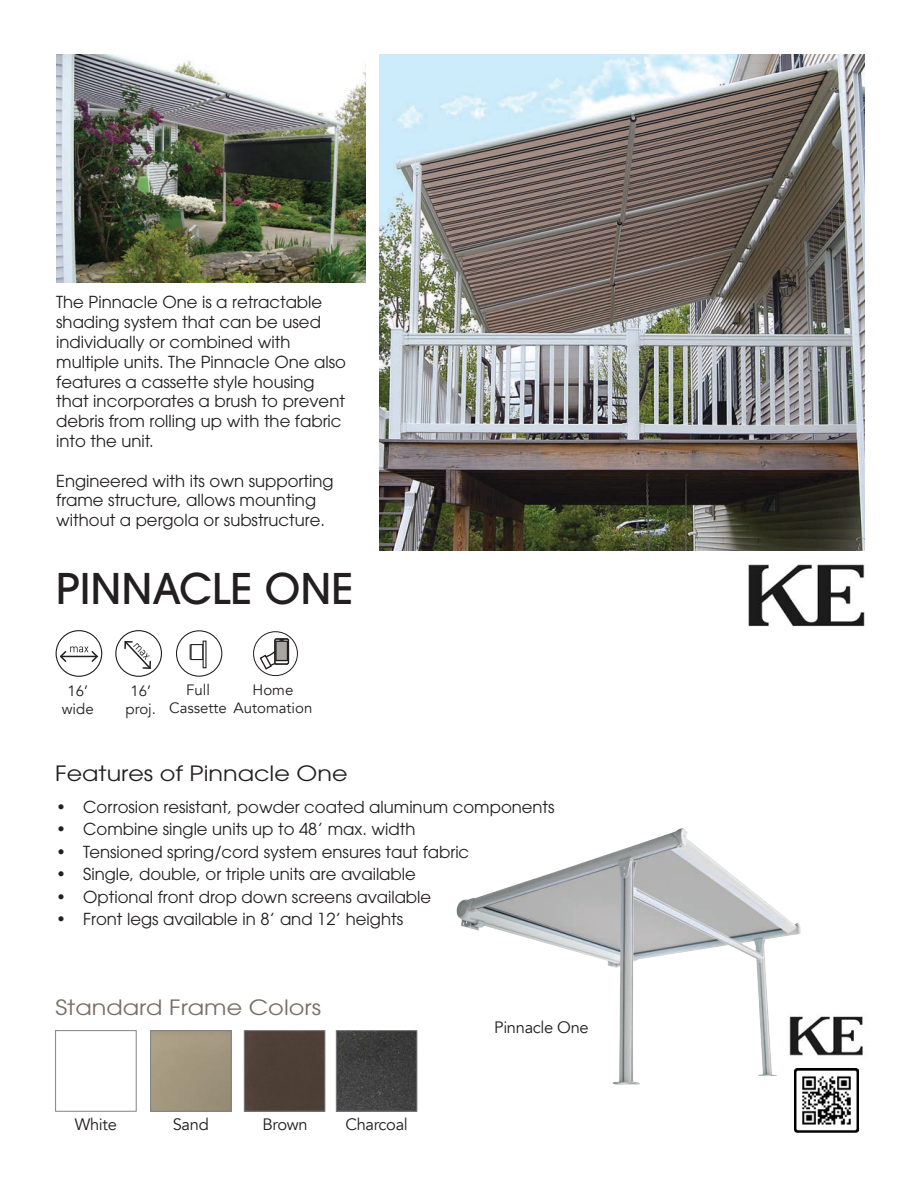
<style>
.page{position:relative;width:918px;height:1188px;background:#fff}
.page>*{position:absolute;margin:0;border:0;box-sizing:border-box;transform-origin:0 0}
.t1{font:500 42px "ITC Avant Garde Pro";color:#231f20}
.t2{font:21px "ITC Avant Garde Pro";color:#231f20;scale:1.14 1}
.t3{font:21px "ITC Avant Garde Pro";color:#786e64;scale:1.14 1}
.t4{font:16.5px/19.8px "ITC Avant Garde Pro";color:#231f20}
.t5{font:16.5px "Avenir";letter-spacing:-.02em;color:#231f20}
.t6{font:15px "Avenir";color:#231f20}
</style>
<div class="page">
<img style="left:456px;top:828px;width:345px;height:266px">
<img style="left:379px;top:54px;width:485px;height:497px">
<img style="left:56px;top:54px;width:310px;height:229px">
<div style="left:55px;top:1030px;width:82px;height:82px;border:1px solid #808285"></div>
<div style="left:246px;top:1032px;width:77px;height:77px;background:#4e3f36"></div>
<div style="left:244px;top:1030px;width:81px;height:81px;border:1px solid #808285"></div>
<div style="left:150px;top:1030px;width:81px;height:81px;border:1px solid #808285"></div>
<img style="left:338px;top:1032px;width:77px;height:77px">
<div style="left:336px;top:1030px;width:81px;height:81px;border:1px solid #808285"></div>
<img style="left:748px;top:564px;width:117px;height:63px">
<img style="left:781px;top:1009px;width:82px;height:53px">
<img style="left:795px;top:1068px;width:64px;height:65px">
<div style="left:56px;top:630px;width:46px;height:47px;border:1px solid #231f20;border-radius:50%"></div>
<svg style="left:59px;top:646px;width:40px;height:17px"></svg>
<div style="left:115px;top:630px;width:47px;height:47px;border:1px solid #231f20;border-radius:50%"></div>
<svg style="left:123px;top:640px;width:28px;height:30px"></svg>
<div style="left:253px;top:631px;width:45px;height:45px;border:1px solid #231f20;border-radius:50%"></div>
<div style="left:275px;top:639px;width:13px;height:25px;background:#c9c8c8;border-radius:2px"></div>
<div style="left:274px;top:638px;width:15px;height:27px;border:1px solid #231f20;border-radius:2px"></div>
<div style="left:275px;top:639px;width:14px;height:25px;border:1px solid #231f20;border-radius:2px"></div>
<div style="left:276px;top:641px;width:12px;height:20px;background:#a8a4a0"></div>
<div style="left:275px;top:641px;width:13px;height:20px;border:1px solid #231f20"></div>
<svg style="left:259px;top:650px;width:23px;height:21px"></svg>
<svg style="left:203px;top:641px;width:4px;height:27px"></svg>
<div style="left:176px;top:630px;width:46px;height:47px;border:1px solid #231f20;border-radius:50%"></div>
<div style="left:191px;top:644px;width:12px;height:16px;background:#fff;border:1px solid #231f20"></div>
<svg style="left:190px;top:645px;width:1px;height:15px"></svg>
<p class="t4" style="left:56px;top:292px;width:291px">The Pinnacle One is a retractable shading system that can be used individually or combined with multiple units. The Pinnacle One also features a cassette style housing that incorporates a brush to prevent debris from rolling up with the fabric into the unit.</p>
<p class="t4" style="left:56px;top:470px;width:279px">Engineered with its own supporting frame structure, allows mounting without a pergola or substructure.</p>
<p class="t1" style="left:56px;top:561px;width:298px">PINNACLE ONE</p>
<p class="t6" style="left:68px;top:682px;width:22px">16’</p>
<p class="t6" style="left:62px;top:700px;width:33px">wide</p>
<p class="t6" style="left:131px;top:682px;width:22px">16’</p>
<p class="t6" style="left:126px;top:700px;width:32px">proj.</p>
<p class="t6" style="left:186px;top:681px;width:25px">Full</p>
<p class="t6" style="left:253px;top:681px;width:42px">Home</p>
<p class="t6" style="left:169px;top:699px;width:145px">Cassette Automation</p>
<p class="t2" style="left:55px;top:760px;width:258px">Features of Pinnacle One</p>
<p class="t4" style="left:56px;top:797px;width:500px">• Corrosion resistant, powder coated aluminum components</p>
<p class="t4" style="left:56px;top:819px;width:361px">• Combine single units up to 48’ max. width</p>
<p class="t4" style="left:56px;top:842px;width:415px">• Tensioned spring/cord system ensures taut fabric</p>
<p class="t4" style="left:56px;top:864px;width:361px">• Single, double, or triple units are available</p>
<p class="t4" style="left:56px;top:887px;width:377px">• Optional front drop down screens available</p>
<p class="t4" style="left:56px;top:909px;width:348px">• Front legs available in 8’ and 12’ heights</p>
<p class="t3" style="left:55px;top:994px;width:234px">Standard Frame Colors</p>
<p class="t5" style="left:75px;top:1115px;width:44px">White</p>
<p class="t5" style="left:173px;top:1115px;width:38px">Sand</p>
<p class="t5" style="left:262px;top:1115px;width:47px">Brown</p>
<p class="t5" style="left:345px;top:1115px;width:64px">Charcoal</p>
<p class="t5" style="left:494px;top:1017px;width:96px">Pinnacle One</p>
</div>
